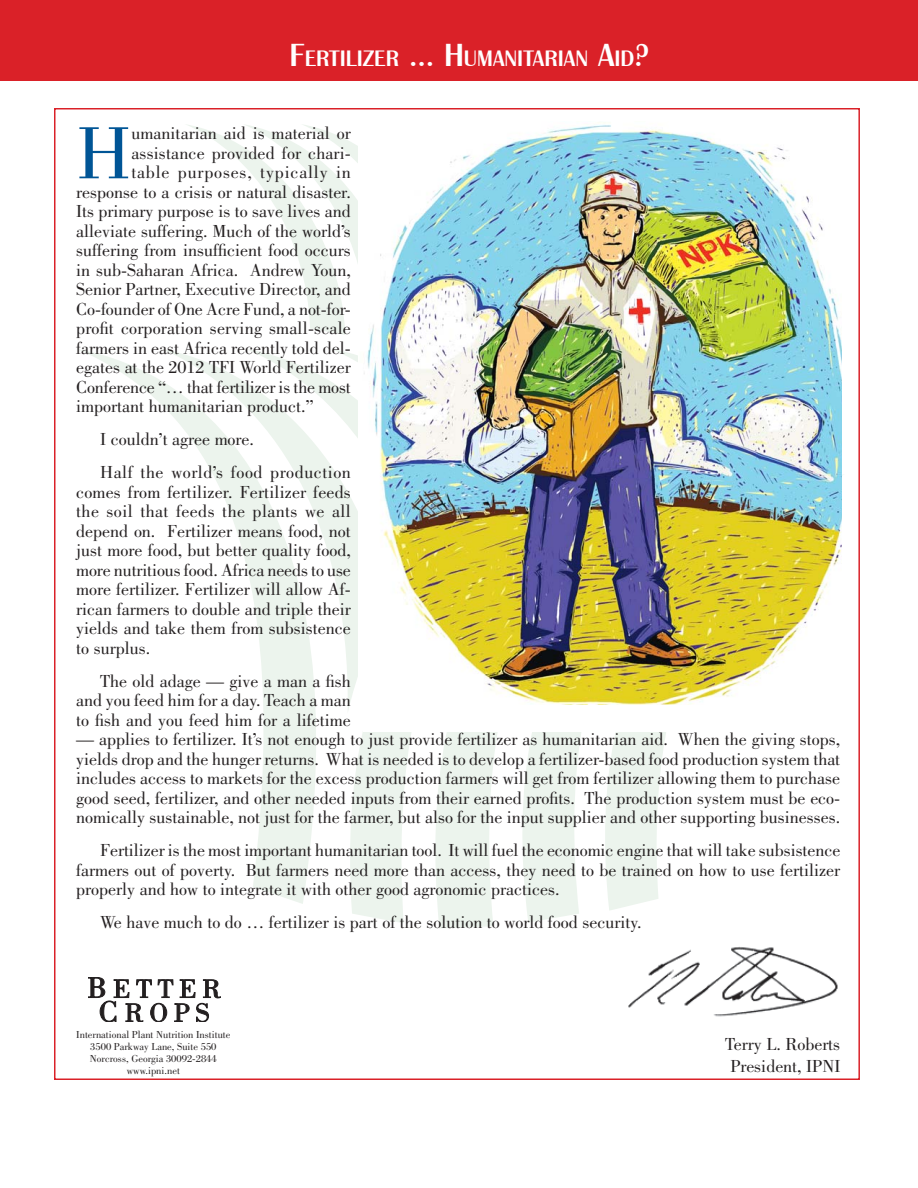
<style>
.page{position:relative;width:918px;height:1188px;background:#fff}
.page>*{position:absolute;margin:0;border:0;box-sizing:border-box;transform-origin:0 0}
.t1{font:76.35px "Bodoni";color:#005596}
.t2{font:500 23.1px "Britannic T";color:#fff}
.t3{font:18px/19.5px "Bodoni";color:#231f20;text-align:justify}
.t4{font:18px/33px "Bodoni";letter-spacing:.03em;color:#231f20}
.t5{font:18px "Bodoni";letter-spacing:.045em;color:#231f20}
.t6{font:10.5px/12px "Bodoni";color:#231f20;text-align:center}
.s1{font-size:33px}
</style>
<div class="page">
<svg style="left:80px;top:350px;width:236px;height:554px"></svg>
<svg style="left:188px;top:125px;width:170px;height:210px"></svg>
<svg style="left:162px;top:350px;width:196px;height:363px"></svg>
<svg style="left:332px;top:474px;width:78px;height:449px;fill:#ecf4ed"></svg>
<svg style="left:410px;top:732px;width:83px;height:196px;fill:#ecf4ed"></svg>
<svg style="left:492px;top:732px;width:87px;height:191px;fill:#ecf4ed"></svg>
<svg style="left:579px;top:732px;width:87px;height:178px;fill:#ecf4ed"></svg>
<div style="left:0;top:0;width:918px;height:81px;background:#da2128"></div>
<svg style="left:88px;top:977px;width:133px;height:45px"></svg>
<img style="left:358px;top:125px;width:484px;height:584px">
<img style="left:628px;top:946px;width:210px;height:71px">
<div style="left:363px;top:705px;width:471px;height:27px;background:#fff"></div>
<p class="t2" style="left:290px;top:43px;width:361px"><span class="s1">F</span>ERTILIZER <span class="s1">… H</span>UMANITARIAN <span class="s1">A</span>ID<span class="s1">?</span></p>
<h1 class="t1" style="left:76px;top:125px;width:57px">H</h1>
<p class="t3" style="left:131px;top:125px;width:221px">umanitarian aid is material or</p>
<p class="t3" style="left:131px;top:145px;width:221px">assistance provided for chari-</p>
<p class="t5" style="left:131px;top:166px;width:221px">table purposes, typically in</p>
<p class="t3" style="left:76px;top:184px;width:276px">response to a crisis or natural disaster.</p>
<p class="t3" style="left:76px;top:203px;width:276px">Its primary purpose is to save lives and</p>
<p class="t3" style="left:76px;top:223px;width:276px">alleviate suffering. Much of the world’s</p>
<p class="t3" style="left:76px;top:242px;width:276px">suffering from insufficient food occurs</p>
<p class="t3" style="left:76px;top:262px;width:276px">in sub-Saharan Africa. Andrew Youn,</p>
<p class="t3" style="left:76px;top:281px;width:276px">Senior Partner, Executive Director, and</p>
<p class="t3" style="left:76px;top:301px;width:276px">Co-founder of One Acre Fund, a not-for-</p>
<p class="t3" style="left:76px;top:320px;width:276px">profit corporation serving small-scale</p>
<p class="t3" style="left:76px;top:340px;width:276px">farmers in east Africa recently told del-</p>
<p class="t3" style="left:76px;top:359px;width:276px">egates at the 2012 TFI World Fertilizer</p>
<p class="t3" style="left:76px;top:379px;width:276px">Conference “… that fertilizer is the most</p>
<p class="t3" style="left:76px;top:398px;width:239px">important humanitarian product.”</p>
<p class="t4" style="left:100px;top:425px;width:252px">I couldn’t agree more.<br>Half the world’s food production</p>
<p class="t3" style="left:76px;top:484px;width:276px">comes from fertilizer. Fertilizer feeds the soil that feeds the plants we all depend on. Fertilizer means food, not just more food, but better quality food, more nutritious food. Africa needs to use more fertilizer. Fertilizer will allow Af&shy;rican farmers to double and triple their yields and take them from subsistence to surplus.</p>
<p class="t3" style="left:76px;top:673px;width:276px;text-indent:24px">The old adage — give a man a fish and you feed him for a day. Teach a man to fish and you feed him for a lifetime</p>
<p class="t3" style="left:76px;top:731px;width:766px">— applies to fertilizer. It’s not enough to just provide fertilizer as humanitarian aid. When the giving stops, yields drop and the hunger returns. What is needed is to develop a fertilizer-based food production system that includes access to markets for the excess production farmers will get from fertilizer allowing them to purchase good seed, fertilizer, and other needed inputs from their earned profits. The production system must be eco&shy;nomically sustainable, not just for the farmer, but also for the input supplier and other supporting businesses.</p>
<p class="t3" style="left:76px;top:842px;width:766px;text-indent:24px">Fertilizer is the most important humanitarian tool. It will fuel the economic engine that will take subsistence farmers out of poverty. But farmers need more than access, they need to be trained on how to use fertilizer properly and how to integrate it with other good agronomic practices.</p>
<p class="t3" style="left:100px;top:914px;width:543px">We have much to do … fertilizer is part of the solution to world food security.</p>
<p class="t6" style="left:76px;top:1029px;width:156px">International Plant Nutrition Institute<br>3500 Parkway Lane, Suite 550<br>Norcross, Georgia 30092-2844 www.ipni.net</p>
<p class="t3" style="left:725px;top:1034px;width:117px;line-height:22.5px">Terry L. Roberts<br>President, IPNI</p>
</div>
